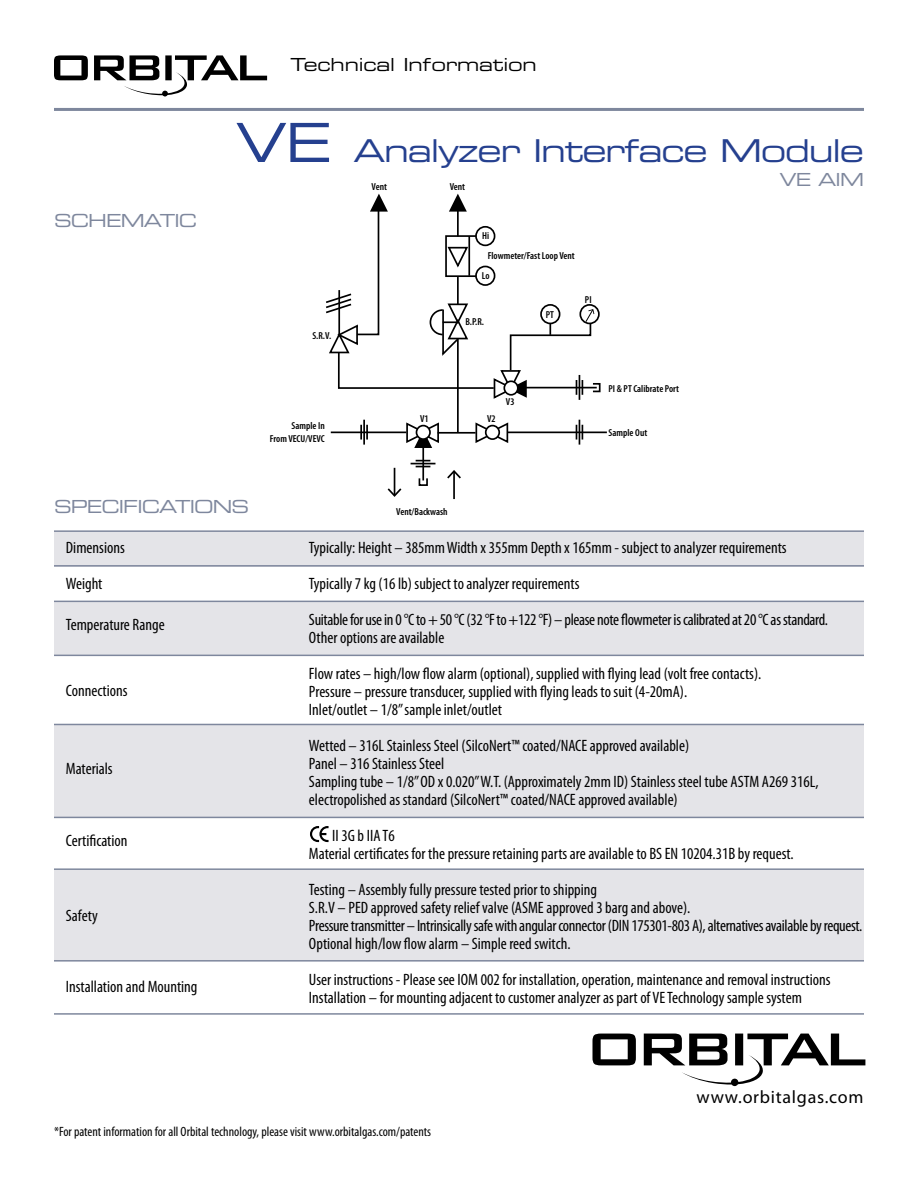
<style>
.page{position:relative;width:918px;height:1188px;background:#fff}
.page>*{position:absolute;margin:0;border:0;box-sizing:border-box;transform-origin:0 0}
.t1{font:31.5px "Eurostile Extended Two";letter-spacing:-.04em;color:#25408f}
.t2{font:18px "Eurostile Extended Two";letter-spacing:-.05em;color:#7e879d}
.t3{font:18px "Eurostile Extended Two";letter-spacing:-.01em;color:#000}
.t4{font:18px "Myriad Pro";letter-spacing:.04em;color:#000}
.t5{font:condensed 16.5px/18px "Myriad Pro";color:#000}
.t6{font:condensed 13.5px "Myriad Pro";color:#000}
.t7{font:600 condensed 10.2px/12.1px "Myriad Pro";color:#000;text-align:right}
.s1{font-size:54px}
</style>
<div class="page">
<div style="left:54px;top:531px;width:810px;height:36px;background:#e4e4e8"></div>
<div style="left:54px;top:601px;width:810px;height:54px;background:#e4e4e8"></div>
<div style="left:54px;top:724px;width:810px;height:93px;background:#e4e4e8"></div>
<div style="left:54px;top:870px;width:810px;height:90px;background:#e4e4e8"></div>
<hr style="left:54px;top:601px;width:810px;height:1px;background:#7e879d">
<hr style="left:54px;top:655px;width:810px;height:1px;background:#7e879d">
<hr style="left:54px;top:724px;width:810px;height:1px;background:#7e879d">
<hr style="left:54px;top:817px;width:810px;height:1px;background:#7e879d">
<hr style="left:54px;top:868px;width:810px;height:2px;background:#7e879d">
<hr style="left:54px;top:960px;width:810px;height:2px;background:#7e879d">
<hr style="left:54px;top:1013px;width:810px;height:2px;background:#7e879d">
<hr style="left:54px;top:108px;width:810px;height:3px;background:#7e879d">
<hr style="left:54px;top:530px;width:810px;height:2px;background:#7e879d">
<hr style="left:54px;top:565px;width:810px;height:2px;background:#7e879d">
<svg style="left:54px;top:55px;width:213px;height:41px"></svg>
<svg style="left:592px;top:1034px;width:273px;height:52px"></svg>
<svg style="left:310px;top:826px;width:19px;height:16px"></svg>
<svg style="left:405px;top:422px;width:35px;height:26px"></svg>
<div style="left:416px;top:426px;width:14px;height:13px;background:#fff;border-radius:50%"></div>
<div style="left:416px;top:425px;width:15px;height:15px;border:2px solid #000;border-radius:50%"></div>
<svg style="left:474px;top:422px;width:36px;height:21px"></svg>
<div style="left:486px;top:426px;width:13px;height:13px;background:#fff;border-radius:50%"></div>
<div style="left:485px;top:425px;width:15px;height:15px;border:2px solid #000;border-radius:50%"></div>
<div style="left:579px;top:304px;width:21px;height:20px;border:2px solid #000;border-radius:50%"></div>
<svg style="left:388px;top:468px;width:13px;height:29px"></svg>
<hr style="left:453px;top:472px;width:2px;height:27px;background:#000">
<svg style="left:447px;top:470px;width:14px;height:9px"></svg>
<hr style="left:523px;top:387px;width:74px;height:1px;background:#000">
<svg style="left:576px;top:420px;width:7px;height:25px"></svg>
<svg style="left:360px;top:425px;width:8px;height:15px"></svg>
<hr style="left:363px;top:420px;width:2px;height:25px;background:#000">
<svg style="left:411px;top:460px;width:24px;height:7px"></svg>
<div style="left:592px;top:383px;width:9px;height:9px;border:2px solid #000"></div>
<div style="left:419px;top:478px;width:9px;height:8px;border:2px solid #000"></div>
<hr style="left:507px;top:432px;width:100px;height:1px;background:#000">
<hr style="left:438px;top:432px;width:38px;height:2px;background:#000">
<hr style="left:331px;top:432px;width:75px;height:1px;background:#000">
<hr style="left:422px;top:447px;width:2px;height:33px;background:#000">
<svg style="left:326px;top:194px;width:268px;height:206px"></svg>
<div style="left:445px;top:235px;width:32px;height:42px;border:2px solid #000"></div>
<hr style="left:468px;top:236px;width:2px;height:40px;background:#000">
<hr style="left:457px;top:339px;width:2px;height:94px;background:#000">
<hr style="left:457px;top:277px;width:2px;height:27px;background:#000">
<hr style="left:457px;top:203px;width:2px;height:33px;background:#000">
<p class="t3" style="left:291px;top:52px;width:248px">Technical Information</p>
<p class="t2" style="left:54px;top:208px;width:145px">SCHEMATIC</p>
<h1 class="t1" style="left:235px;top:129px;width:630px"><span class="s1">VE</span> Analyzer Interface Module</h1>
<p class="t2" style="left:779px;top:167px;width:86px">VE AIM</p>
<p class="t7" style="left:372px;top:181px;width:17px">Vent</p>
<p class="t7" style="left:450px;top:181px;width:17px">Vent</p>
<p class="t7" style="left:312px;top:330px;width:20px">S.R.V.</p>
<p class="t7" style="left:270px;top:420px;width:56px">Sample In<br>From VECU/VEVC</p>
<p class="t7" style="left:482px;top:230px;width:9px">Hi</p>
<p class="t7" style="left:482px;top:270px;width:9px">Lo</p>
<p class="t7" style="left:488px;top:250px;width:89px">Flowmeter/Fast Loop Vent</p>
<p class="t7" style="left:466px;top:315px;width:20px">B.P.R.</p>
<p class="t7" style="left:546px;top:309px;width:10px">PT</p>
<p class="t7" style="left:585px;top:294px;width:8px">PI</p>
<p class="t7" style="left:420px;top:413px;width:10px">V1</p>
<p class="t7" style="left:487px;top:413px;width:10px">V2</p>
<p class="t7" style="left:506px;top:395px;width:10px">V3</p>
<p class="t7" style="left:609px;top:383px;width:72px">PI &amp; PT Calibrate Port</p>
<p class="t7" style="left:609px;top:426px;width:40px">Sample Out</p>
<p class="t2" style="left:54px;top:494px;width:197px">SPECIFICATIONS</p>
<p class="t5" style="left:66px;top:529px;width:60px;line-height:36px">Dimensions<br>Weight</p>
<p class="t5" style="left:66px;top:616px;width:100px">Temperature Range</p>
<p class="t5" style="left:66px;top:682px;width:63px">Connections</p>
<p class="t5" style="left:66px;top:760px;width:48px">Materials</p>
<p class="t5" style="left:66px;top:832px;width:63px">Certification</p>
<p class="t5" style="left:66px;top:907px;width:33px">Safety</p>
<p class="t5" style="left:66px;top:977px;width:133px">Installation and Mounting</p>
<p class="t7" style="left:396px;top:506px;width:53px">Vent/Backwash</p>
<p class="t5" style="left:309px;top:529px;width:521px;line-height:36px">Typically: Height – 385mm Width x 355mm Depth x 165mm - subject to analyzer requirements<br>Typically 7 kg (16 lb) subject to analyzer requirements<br>Suitable for use in 0 °C to + 50 °C (32 °F to +122 °F) – please note flowmeter is calibrated at 20 °C as standard.</p>
<p class="t5" style="left:309px;top:619px;width:454px;line-height:36px">Other options are available<br>Flow rates – high/low flow alarm (optional), supplied with flying lead (volt free contacts).</p>
<p class="t5" style="left:309px;top:682px;width:380px">Pressure – pressure transducer, supplied with flying leads to suit (4-20mA).<br>Inlet/outlet – 1/8” sample inlet/outlet</p>
<p class="t5" style="left:309px;top:736px;width:511px">Wetted – 316L Stainless Steel (SilcoNert™ coated/NACE approved available)<br>Panel – 316 Stainless Steel<br>Sampling tube – 1/8” OD x 0.020” W.T. (Approximately 2mm ID) Stainless steel tube ASTM A269 316L, electropolished as standard (SilcoNert™ coated/NACE approved available)</p>
<p class="t5" style="left:309px;top:826px;width:486px;text-indent:23px">II 3G b IIA T6<br>Material certificates for the pressure retaining parts are available to BS EN 10204.31B by request.</p>
<p class="t5" style="left:309px;top:880px;width:555px">Testing – Assembly fully pressure tested prior to shipping<br>S.R.V – PED approved safety relief valve (ASME approved 3 barg and above).<br>Pressure transmitter – Intrinsically safe with angular connector (DIN 175301-803 A), alternatives available by request.<br>Optional high/low flow alarm – Simple reed switch.</p>
<p class="t5" style="left:309px;top:970px;width:523px">User instructions - Please see IOM 002 for installation, operation, maintenance and removal instructions<br>Installation – for mounting adjacent to customer analyzer as part of VE Technology sample system</p>
<p class="t4" style="left:697px;top:1086px;width:168px">www.orbitalgas.com</p>
<p class="t6" style="left:54px;top:1123px;width:379px">*For patent information for all Orbital technology, please visit www.orbitalgas.com/patents</p>
</div>
